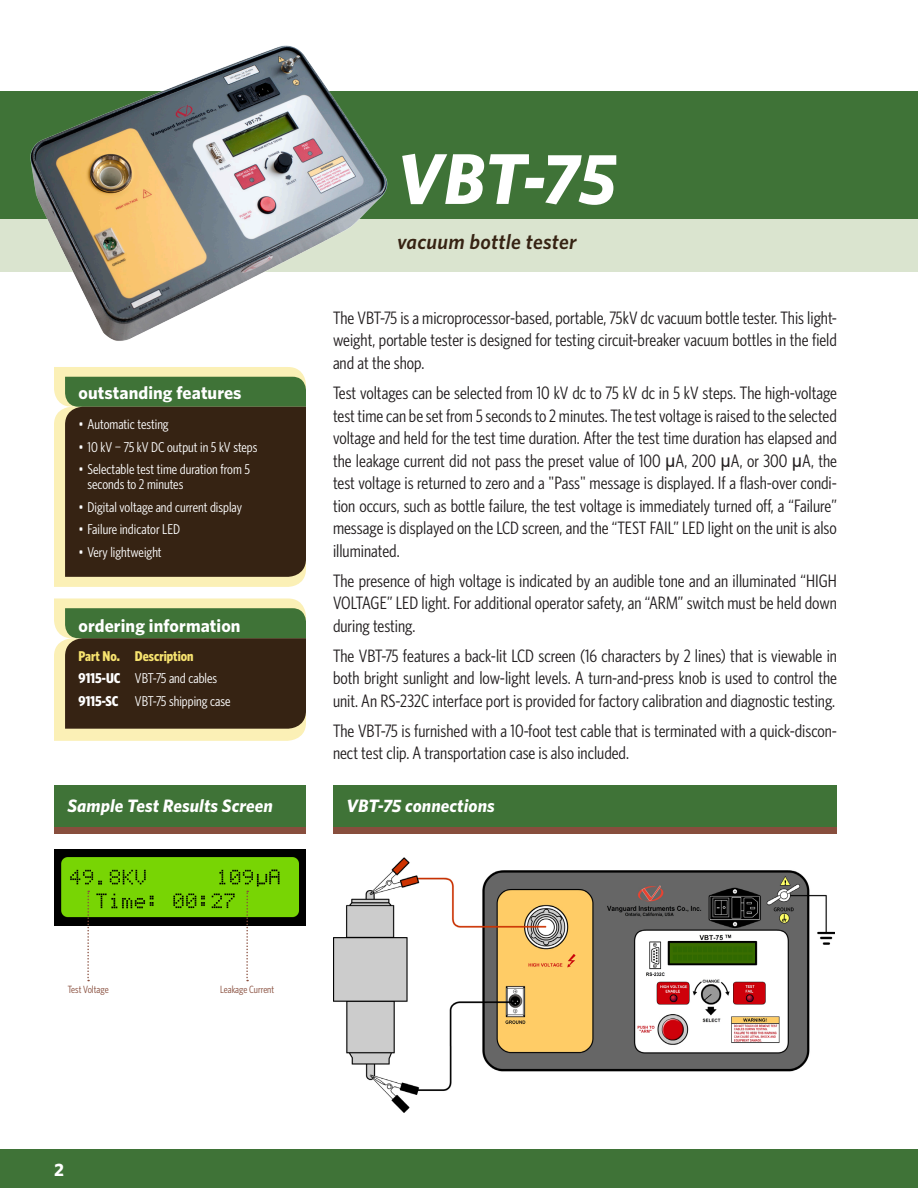
<style>
.page{position:relative;width:918px;height:1188px;background:#fff}
.page>*{position:absolute;margin:0;border:0;box-sizing:border-box;transform-origin:0 0}
.Product_Heading{font:italic 700 72px "Whitney";color:#fff}
.Product_Sub-Heading{font:italic 600 21px "Whitney";letter-spacing:.01em;color:#362313}
.t1{font:18px/22.5px "Whitney Condensed";color:#231f20;text-align:justify}
.Product_Heading-2{font:italic 700 18px "Whitney";letter-spacing:.005em;color:#fff}
.Sidebar_Heading{font:700 18px "Whitney";letter-spacing:.005em;color:#fff}
.t2{font:14.25px/15px "Whitney Condensed";color:#fff}
.t3{font:700 14.25px "Whitney Condensed";color:#f7e36f}
.t4{font:700 14.25px "Whitney Condensed";color:#fff}
.t5{font:10.5px "Whitney Condensed";color:#884e3d}
.s1{font-family:"Arial"}
</style>
<div class="page">
<div style="left:0;top:219px;width:918px;height:53px;background:#dae4cf"></div>
<div style="left:0;top:91px;width:918px;height:128px;background:#3f7337"></div>
<div style="left:0;top:1149px;width:918px;height:39px;background:#3f7337"></div>
<svg style="left:54px;top:598px;width:252px;height:143px;background:#635f3e"></svg>
<img style="left:30px;top:45px;width:358px;height:296px">
<div style="left:333px;top:785px;width:504px;height:42px;background:#3f7337"></div>
<div style="left:333px;top:827px;width:504px;height:6px;background:#884e3d"></div>
<img style="left:333px;top:857px;width:501px;height:255px">
<div style="left:54px;top:577px;width:251px;height:10px;background:#fbf0b6"></div>
<svg style="left:54px;top:367px;width:252px;height:210px;background:#494127"></svg>
<div style="left:54px;top:785px;width:252px;height:42px;background:#3f7337"></div>
<div style="left:54px;top:827px;width:252px;height:6px;background:#884e3d"></div>
<img style="left:54px;top:850px;width:252px;height:76px">
<svg style="left:87px;top:891px;width:2px;height:90px"></svg>
<svg style="left:246px;top:891px;width:2px;height:90px"></svg>
<p class="Sidebar_Heading" style="left:79px;top:382px;width:165px">outstanding features</p>
<p class="t2" style="left:79px;top:416px;width:92px">• Automatic testing</p>
<p class="t2" style="left:79px;top:439px;width:180px">• 10 kV ¬ 75 kV DC output in 5 kV steps</p>
<p class="t2" style="left:88px;top:461px;width:164px;text-indent:-9px">• Selectable test time duration from 5 seconds to 2 minutes</p>
<p class="t2" style="left:79px;top:499px;width:165px">• Digital voltage and current display</p>
<p class="t2" style="left:79px;top:521px;width:103px">• Failure indicator LED</p>
<p class="t2" style="left:79px;top:544px;width:85px">• Very lightweight</p>
<p class="Sidebar_Heading" style="left:79px;top:614px;width:164px">ordering information</p>
<p class="t3" style="left:79px;top:648px;width:43px">Part No.</p>
<p class="t3" style="left:135px;top:648px;width:60px">Description</p>
<p class="t4" style="left:79px;top:670px;width:43px">9115-UC</p>
<p class="t2" style="left:135px;top:671px;width:84px">VBT-75 and cables</p>
<p class="t4" style="left:79px;top:693px;width:42px">9115-SC</p>
<p class="t2" style="left:135px;top:693px;width:97px">VBT-75 shipping case</p>
<p class="Product_Heading-2" style="left:68px;top:794px;width:207px">Sample Test Results Screen</p>
<p class="Product_Heading" style="left:396px;top:136px;width:222px">VBT-75</p>
<p class="Product_Sub-Heading" style="left:397px;top:229px;width:181px">vacuum bottle tester</p>
<p class="t1" style="left:333px;top:306px;width:506px">The VBT-75 is a microprocessor-based, portable, 75kV dc vacuum bottle tester. This light&shy;weight, portable tester is designed for testing circuit-breaker vacuum bottles in the field and at the shop.</p>
<p class="t1" style="left:333px;top:381px;width:506px">Test voltages can be selected from 10 kV dc to 75 kV dc in 5 kV steps. The high-voltage test time can be set from 5 seconds to 2 minutes. The test voltage is raised to the selected voltage and held for the test time duration. After the test time duration has elapsed and the leakage current did not pass the preset value of 100 <span class="s1">µ</span>A, 200 <span class="s1">µ</span>A, or 300 <span class="s1">µ</span>A, the test voltage is returned to zero and a "Pass" message is displayed. If a flash-over condi&shy;tion occurs, such as bottle failure, the test voltage is immediately turned off, a “Failure” message is displayed on the LCD screen, and the “TEST FAIL” LED light on the unit is also illuminated.</p>
<p class="t1" style="left:333px;top:569px;width:506px">The presence of high voltage is indicated by an audible tone and an illuminated “HIGH VOLTAGE” LED light. For additional operator safety, an “ARM” switch must be held down during testing.</p>
<p class="t1" style="left:333px;top:644px;width:506px">The VBT-75 features a back-lit LCD screen (16 characters by 2 lines) that is viewable in both bright sunlight and low-light levels. A turn-and-press knob is used to control the unit. An RS-232C interface port is provided for factory calibration and diagnostic testing.</p>
<p class="t1" style="left:333px;top:719px;width:506px">The VBT-75 is furnished with a 10-foot test cable that is terminated with a quick-discon&shy;nect test clip. A transportation case is also included.</p>
<p class="Product_Heading-2" style="left:346px;top:794px;width:150px">VBT-75 connections</p>
<p class="t5" style="left:68px;top:984px;width:42px">Test Voltage</p>
<p class="t5" style="left:220px;top:984px;width:55px">Leakage Current</p>
<p class="Sidebar_Heading" style="left:54px;top:1159px;width:11px">2</p>
</div>
